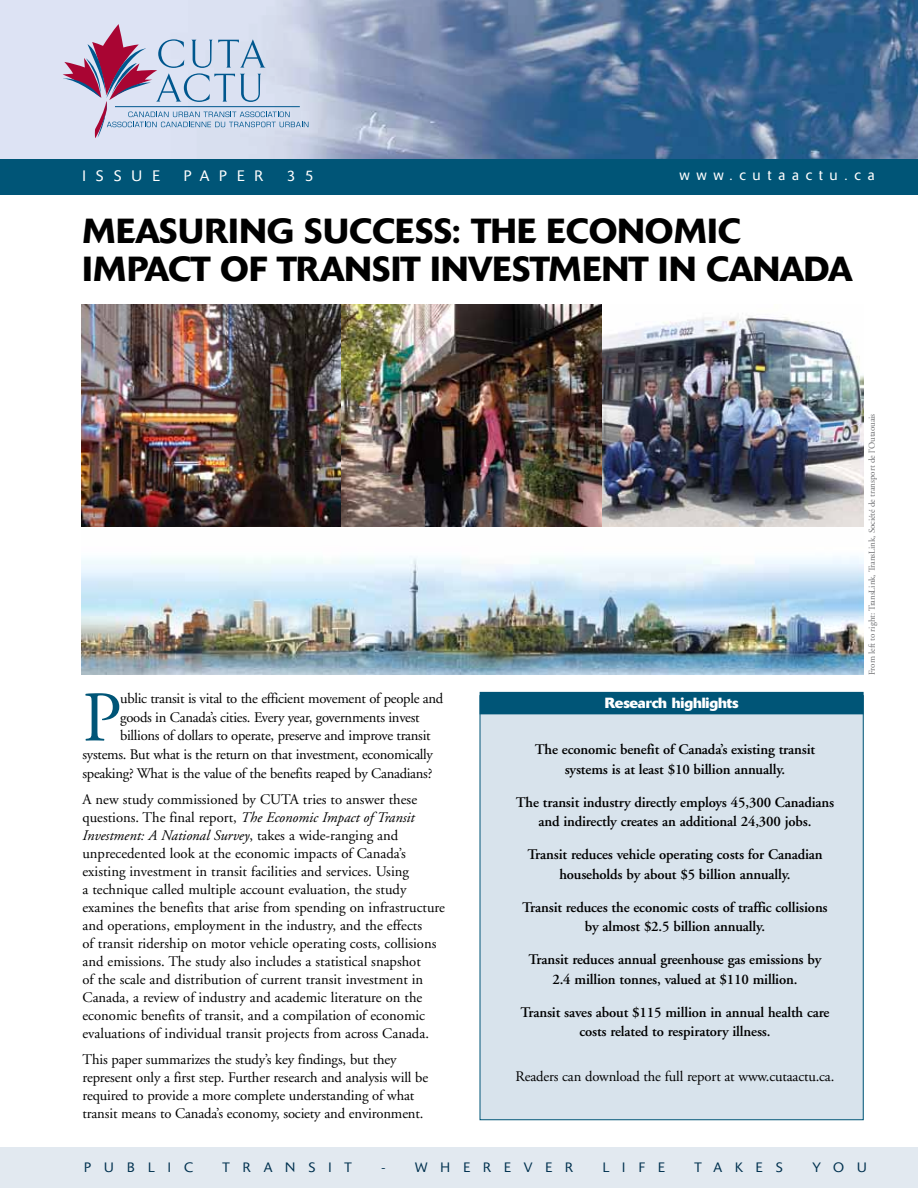
<style>
.page{position:relative;width:918px;height:1188px;background:#fff}
.page>*{position:absolute;margin:0;border:0;box-sizing:border-box;transform-origin:0 0}
.t1{font:71.25px "Adobe Garamond";color:#057}
.t2{font:500 34.5px/37.5px "Delta";color:#000}
.t3{font:300 15px "Delta";letter-spacing:.45em;color:#fff}
.t4{font:14.7px/18px "Adobe Garamond";color:#000}
.t5{font:600 14.7px/19.5px "Adobe Garamond";letter-spacing:-.01em;color:#000;text-align:center}
.t6{font:14.7px "Adobe Garamond";letter-spacing:-.02em;color:#000}
.t7{font:700 14.7px "Delta";letter-spacing:-.01em;color:#fff}
.t8{font:300 13.5px "Delta";letter-spacing:1.035em;color:#00314f}
.t9{font:9px "Adobe Garamond";letter-spacing:-.01em;color:#6d6e71}
.s1{font-style:italic}
</style>
<div class="page">
<img style="left:81px;top:305px;width:261px;height:222px">
<img style="left:342px;top:305px;width:261px;height:222px">
<img style="left:603px;top:313px;width:261px;height:214px">
<img style="left:0;top:0;width:918px;height:159px">
<div style="left:0;top:1148px;width:918px;height:40px;background:#e2e9f0"></div>
<svg style="left:61px;top:24px;width:248px;height:117px"></svg>
<div style="left:0;top:159px;width:918px;height:35px;background:#057"></div>
<div style="left:480px;top:696px;width:383px;height:424px;background:#d8e3ec"></div>
<div style="left:480px;top:692px;width:384px;height:22px;background:#057"></div>
<img style="left:81px;top:556px;width:783px;height:119px">
<p class="t3" style="left:82px;top:167px;width:30px">I SSU</p>
<p class="t3" style="left:152px;top:167px;width:9px">E</p>
<p class="t3" style="left:184px;top:167px;width:16px">PAP</p>
<p class="t3" style="left:237px;top:167px;width:24px">E R</p>
<p class="t3" style="left:287px;top:167px;width:28px">3 5</p>
<p class="t3" style="left:679px;top:166px;width:197px">WWW.CUTAACTU.CA</p>
<h2 class="t2" style="left:82px;top:212px;width:772px">MEASURING SUCCESS: THE ECONOMIC<br>IM PACT OF TRAN SIT INVESTM ENT IN CANADA</h2>
<h1 class="t1" style="left:82px;top:680px;width:41px">P</h1>
<p class="t6" style="left:120px;top:690px;width:325px">ublic transit is vital to the efficient movement of people and</p>
<p class="t6" style="left:120px;top:709px;width:301px">goods in Canada’s cities. Every year, governments invest</p>
<p class="t6" style="left:120px;top:728px;width:312px">billions of dollars to operate, preserve and improve transit</p>
<p class="t6" style="left:82px;top:747px;width:352px">systems. But what is the return on that investment, economically</p>
<p class="t6" style="left:82px;top:765px;width:351px">speaking? What is the value of the benefits reaped by Canadians?</p>
<p class="t4" style="left:82px;top:791px;width:364px">A new study commissioned by CUTA tries to answer these questions. The final report, <span class="s1">The Economic Impact of Transit Investment: A National Survey</span>, takes a wide-ranging and unprecedented look at the economic impacts of Canada’s existing investment in transit facilities and services. Using<br>a technique called multiple account evaluation, the study examines the benefits that arise from spending on infrastructure and operations, employment in the industry, and the effects<br>of transit ridership on motor vehicle operating costs, collisions and emissions. The study also includes a statistical snapshot<br>of the scale and distribution of current transit investment in Canada, a review of industry and academic literature on the economic benefits of transit, and a compilation of economic evaluations of individual transit projects from across Canada.</p>
<p class="t4" style="left:82px;top:1051px;width:347px">This paper summarizes the study’s key findings, but they represent only a first step. Further research and analysis will be required to provide a more complete understanding of what transit means to Canada’s economy, society and environment.</p>
<p class="t7" style="left:605px;top:693px;width:135px">Research highlights</p>
<p class="t5" style="left:535px;top:740px;width:282px">The economic benefit of Canada’s existing transit systems is at least $10 billion annually.</p>
<p class="t5" style="left:516px;top:792px;width:320px">The transit industry directly employs 45,300 Canadians and indirectly creates an additional 24,300 jobs.</p>
<p class="t5" style="left:527px;top:845px;width:297px">Transit reduces vehicle operating costs for Canadian households by about $5 billion annually.</p>
<p class="t5" style="left:522px;top:897px;width:307px">Transit reduces the economic costs of traffic collisions by almost $2.5 billion annually.</p>
<p class="t5" style="left:529px;top:950px;width:294px">Transit reduces annual greenhouse gas emissions by<br>2.4 million tonnes, valued at $110 million.</p>
<p class="t5" style="left:521px;top:1002px;width:310px">Transit saves about $115 million in annual health care costs related to respiratory illness.</p>
<p class="t4" style="left:516px;top:1068px;width:320px">Readers can download the full report at www.cutaactu.ca.</p>
<p class="t9" style="left:867px;top:675px;width:263px;rotate:-90deg">From left to right: TransLink, TransLink, Société de transport de l'Outaouais</p>
<p class="t8" style="left:84px;top:1159px;width:15px">PU</p>
<p class="t8" style="left:127px;top:1159px;width:64px">BL IC</p>
<p class="t8" style="left:223px;top:1159px;width:20px">TRANS</p>
<p class="t8" style="left:329px;top:1159px;width:21px">I T</p>
<p class="t8" style="left:381px;top:1159px;width:190px">- W HER EVER</p>
<p class="t8" style="left:603px;top:1159px;width:63px">LIFE</p>
<p class="t8" style="left:694px;top:1159px;width:15px">TA</p>
<p class="t8" style="left:735px;top:1159px;width:47px">KES</p>
<p class="t8" style="left:812px;top:1159px;width:19px">YOU</p>
</div>
